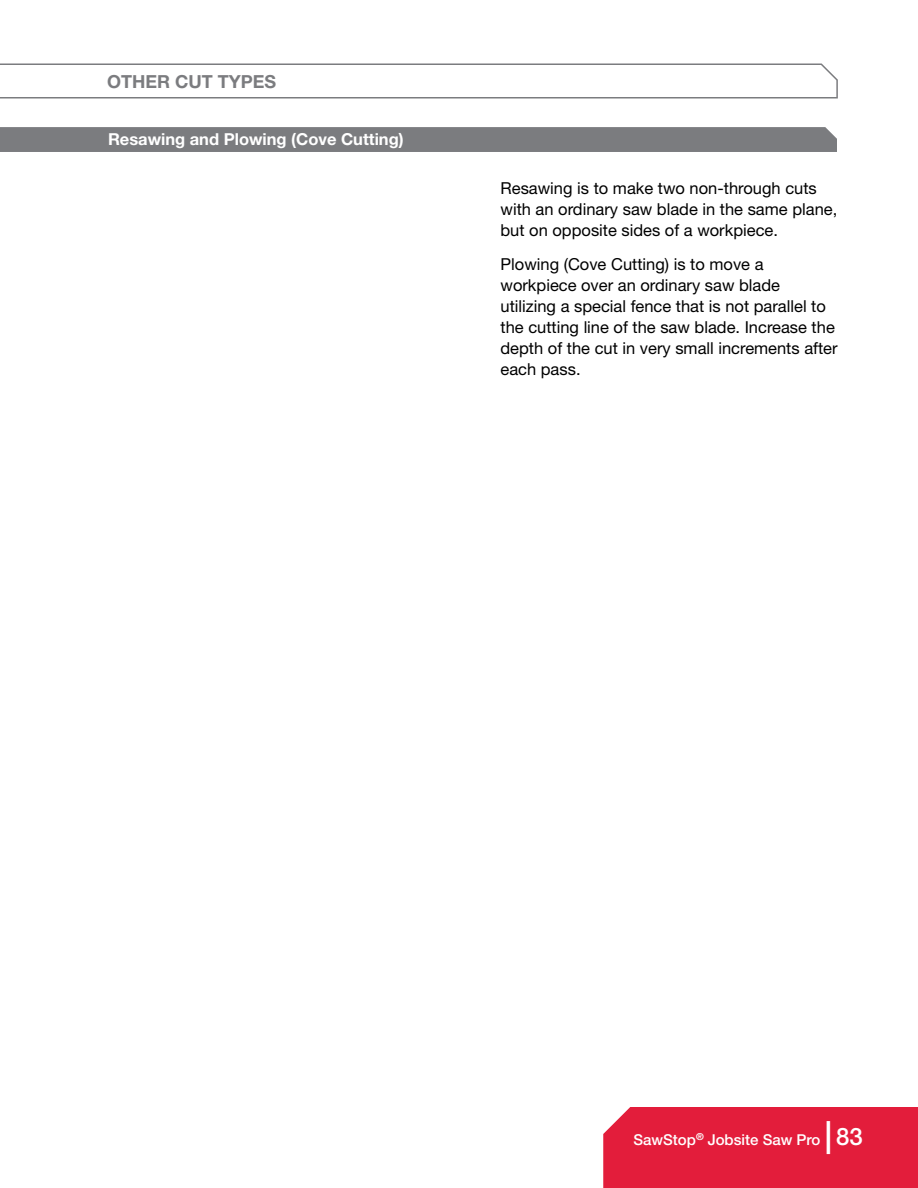
<style>
.page{position:relative;width:918px;height:1188px;background:#fff}
.page>*{position:absolute;margin:0;border:0;box-sizing:border-box;transform-origin:0 0}
.t1{font:700 18px "Helvetica Neue LT Std";color:#7b7c7f}
.t2{font:16.5px/21px "Helvetica Neue LT Std";color:#000}
.t3{font:700 16.5px "Helvetica Neue LT Std";color:#fff}
.t4{font:500 15px "Helvetica Neue LT Std";color:#fff}
.s1{font-size:33px}
.s2{font-size:24px}
</style>
<div class="page">
<svg style="left:0;top:63px;width:838px;height:36px"></svg>
<div style="left:0;top:127px;width:837px;height:25px;background:#7b7c7f"></div>
<div style="left:603px;top:1107px;width:315px;height:81px;background:#e31d3b"></div>
<p class="t1" style="left:107px;top:71px;width:171px">OTHER CUT TYPES</p>
<p class="t3" style="left:108px;top:128px;width:297px">Resawing and Plowing (Cove Cutting)</p>
<p class="t2" style="left:501px;top:177px;width:338px">Resawing is to make two non-through cuts with an ordinary saw blade in the same plane, but on opposite sides of a workpiece.</p>
<p class="t2" style="left:501px;top:254px;width:339px">Plowing (Cove Cutting) is to move a workpiece over an ordinary saw blade utilizing a special fence that is not parallel to the cutting line of the saw blade. Increase the depth of the cut in very small increments after each pass.</p>
<p class="t4" style="left:634px;top:1131px;width:231px">SawStop<sup>®</sup> Jobsite Saw Pro <span class="s1">|</span> <span class="s2">83</span></p>
</div>
